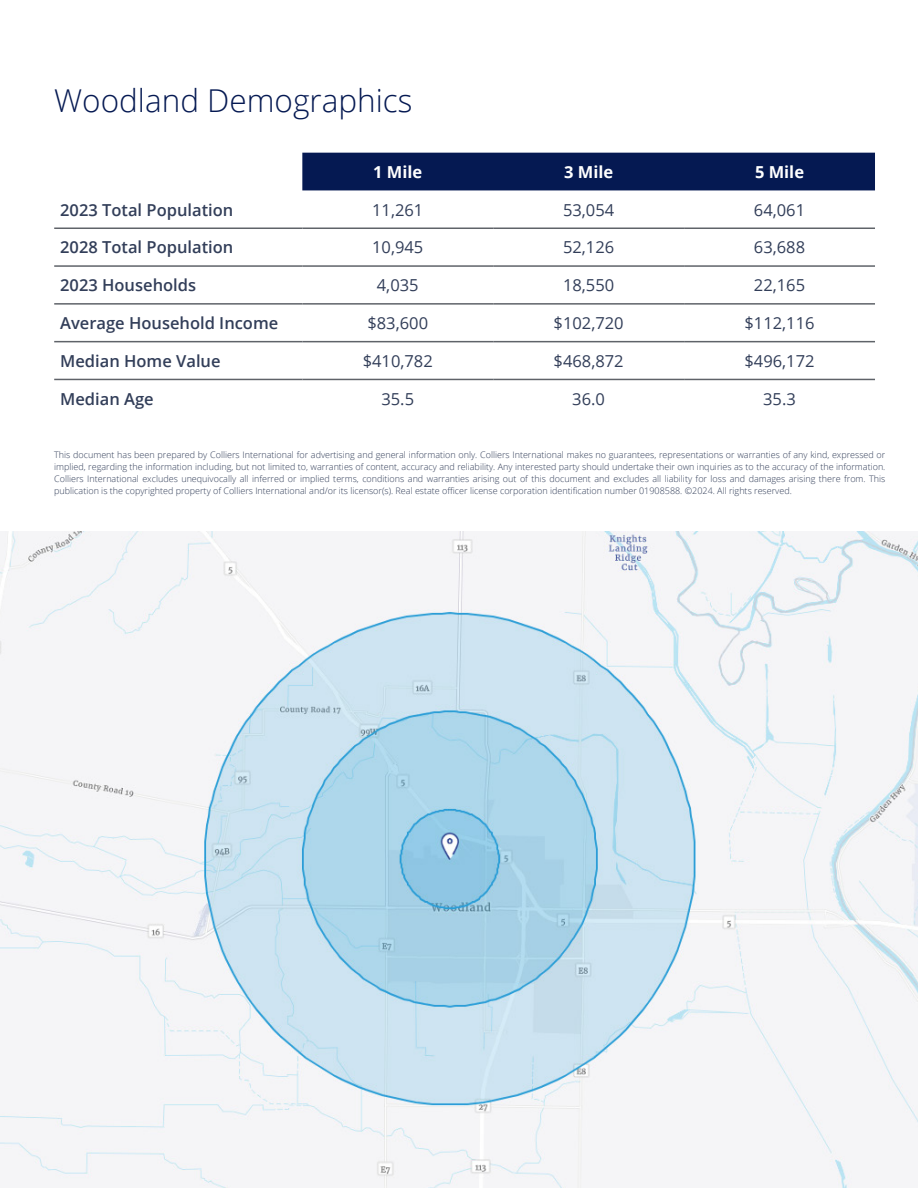
<style>
.page{position:relative;width:918px;height:1188px;background:#fff}
.page>*{position:absolute;margin:0;border:0;box-sizing:border-box;transform-origin:0 0}
.t1{font:300 31.5px "Open Sans";color:#051952}
.t2{font:16.5px "Open Sans";color:#323e59}
.t3{font:600 16.5px "Open Sans";color:#323e59}
.t4{font:700 16.5px "Open Sans";color:#fff}
.t5{font:300 9px/12px "Open Sans";color:#323e59;text-align:justify}
</style>
<div class="page">
<div style="left:302px;top:153px;width:573px;height:37px;background:#051952"></div>
<hr style="left:54px;top:228px;width:248px;height:1px;background:#5f6369">
<hr style="left:302px;top:228px;width:191px;height:1px;background:#5f6369">
<hr style="left:493px;top:228px;width:191px;height:1px;background:#5f6369">
<hr style="left:684px;top:228px;width:191px;height:1px;background:#5f6369">
<hr style="left:54px;top:265px;width:248px;height:2px;background:#5f6369">
<hr style="left:302px;top:265px;width:191px;height:2px;background:#5f6369">
<hr style="left:493px;top:265px;width:191px;height:2px;background:#5f6369">
<hr style="left:684px;top:265px;width:191px;height:2px;background:#5f6369">
<hr style="left:54px;top:303px;width:248px;height:2px;background:#5f6369">
<hr style="left:302px;top:303px;width:191px;height:2px;background:#5f6369">
<hr style="left:493px;top:303px;width:191px;height:2px;background:#5f6369">
<hr style="left:684px;top:303px;width:191px;height:2px;background:#5f6369">
<hr style="left:54px;top:341px;width:248px;height:1px;background:#5f6369">
<hr style="left:302px;top:341px;width:191px;height:1px;background:#5f6369">
<hr style="left:493px;top:341px;width:191px;height:1px;background:#5f6369">
<hr style="left:684px;top:341px;width:191px;height:1px;background:#5f6369">
<hr style="left:54px;top:379px;width:248px;height:1px;background:#5f6369">
<hr style="left:302px;top:379px;width:191px;height:1px;background:#5f6369">
<hr style="left:493px;top:379px;width:191px;height:1px;background:#5f6369">
<hr style="left:684px;top:379px;width:191px;height:1px;background:#5f6369">
<img style="left:0;top:531px;width:918px;height:657px">
<h1 class="t1" style="left:54px;top:79px;width:360px">Woodland Demographics</h1>
<h2 class="t4" style="left:373px;top:160px;width:51px">1 Mile</h2>
<h2 class="t4" style="left:564px;top:160px;width:51px">3 Mile</h2>
<h2 class="t4" style="left:755px;top:160px;width:51px">5 Mile</h2>
<h2 class="t3" style="left:60px;top:198px;width:175px">2023 Total Population</h2>
<h2 class="t2" style="left:372px;top:198px;width:53px">11,261</h2>
<h2 class="t2" style="left:563px;top:198px;width:53px">53,054</h2>
<h2 class="t2" style="left:754px;top:198px;width:53px">64,061</h2>
<h2 class="t3" style="left:60px;top:236px;width:175px">2028 Total Population</h2>
<h2 class="t2" style="left:372px;top:236px;width:53px">10,945</h2>
<h2 class="t2" style="left:563px;top:236px;width:53px">52,126</h2>
<h2 class="t2" style="left:754px;top:236px;width:53px">63,688</h2>
<h2 class="t3" style="left:60px;top:274px;width:137px">2023 Households</h2>
<h2 class="t2" style="left:377px;top:274px;width:43px">4,035</h2>
<h2 class="t2" style="left:563px;top:274px;width:53px">18,550</h2>
<h2 class="t2" style="left:754px;top:274px;width:53px">22,165</h2>
<h2 class="t3" style="left:60px;top:312px;width:220px">Average Household Income</h2>
<h2 class="t2" style="left:367px;top:312px;width:62px">$83,600</h2>
<h2 class="t2" style="left:554px;top:312px;width:72px">$102,720</h2>
<h2 class="t2" style="left:745px;top:312px;width:72px">$112,116</h2>
<h2 class="t3" style="left:60px;top:350px;width:162px">Median Home Value</h2>
<h2 class="t2" style="left:363px;top:350px;width:72px">$410,782</h2>
<h2 class="t2" style="left:554px;top:350px;width:72px">$468,872</h2>
<h2 class="t2" style="left:745px;top:350px;width:72px">$496,172</h2>
<h2 class="t3" style="left:60px;top:387px;width:95px">Median Age</h2>
<h2 class="t2" style="left:381px;top:387px;width:34px">35.5</h2>
<h2 class="t2" style="left:572px;top:387px;width:34px">36.0</h2>
<h2 class="t2" style="left:763px;top:387px;width:34px">35.3</h2>
<p class="t5" style="left:54px;top:448px;width:833px">This document has been prepared by Colliers International for advertising and general information only. Colliers International makes no guarantees, representations or warranties of any kind, expressed or implied, regarding the information including, but not limited to, warranties of content, accuracy and reliability. Any interested party should undertake their own inquiries as to the accuracy of the information.<br>Colliers International excludes unequivocally all inferred or implied terms, conditions and warranties arising out of this document and excludes all liability for loss and damages arising there from. This publication is the copyrighted property of Colliers International and/or its licensor(s). Real estate officer license corporation identification number 01908588. ©2024. All rights reserved.</p>
</div>
